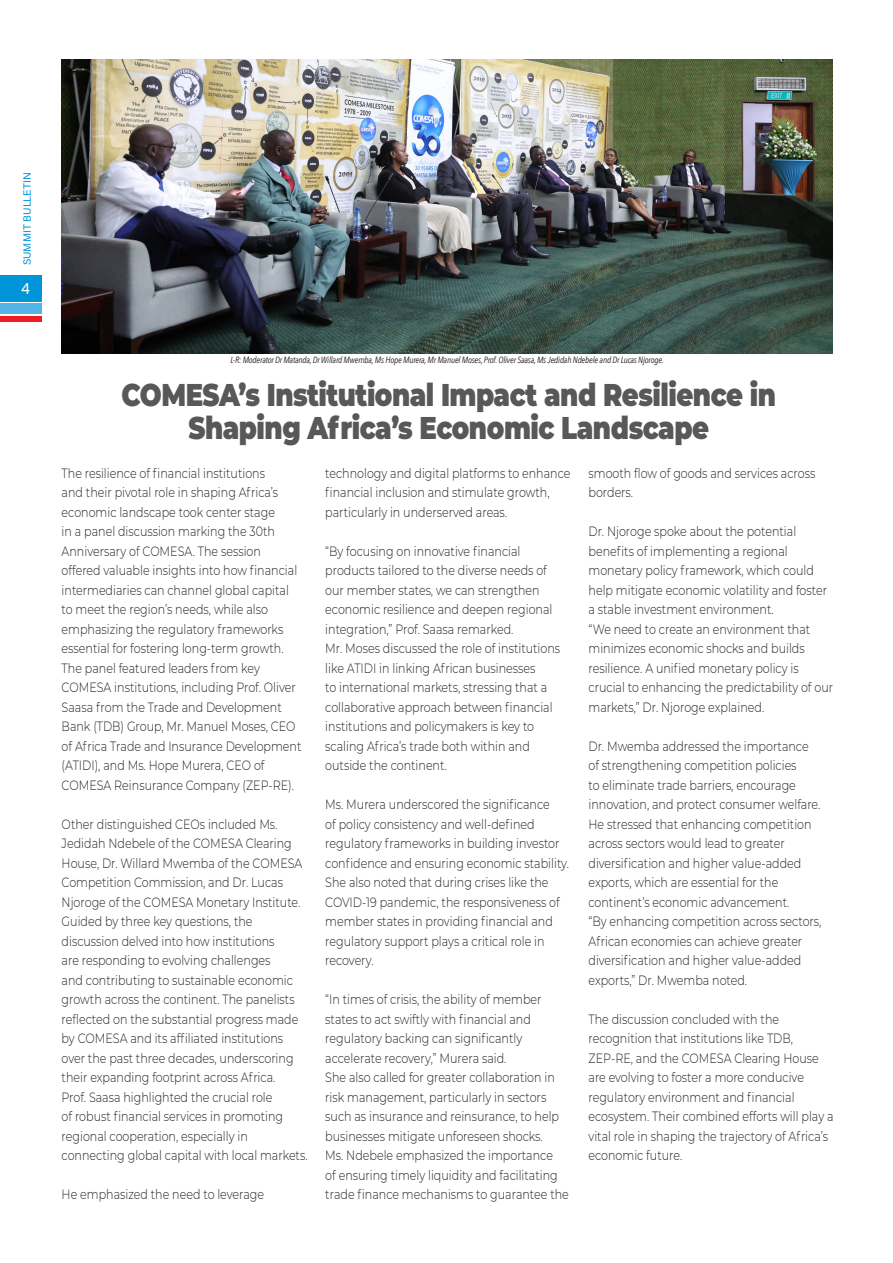
<style>
.page{position:relative;width:893px;height:1263px;background:#fff}
.page>*{position:absolute;margin:0;border:0;box-sizing:border-box;transform-origin:0 0}
.t1{font:900 31.5px/33px "Montserrat";letter-spacing:-.02em;color:#57585a;text-align:center;scale:.82 1}
.t2{font:16.5px "Acumin Variable Concept";color:#fff}
.t3{font:300 13.5px/19.5px "Montserrat";color:#231f20;scale:.82 1}
.t4{font:10.5px "Acumin Variable Concept";letter-spacing:.005em;color:#0095d9}
.t5{font:italic 9px "Avenir Next Condensed";letter-spacing:-.02em;color:#231f20}
</style>
<div class="page">
<div style="left:0;top:275px;width:42px;height:26px;background:#0095d9"></div>
<div style="left:0;top:304px;width:42px;height:10px;background:#54b4e5"></div>
<div style="left:0;top:316px;width:42px;height:5px;background:#ee1d23"></div>
<img style="left:62px;top:60px;width:771px;height:294px">
<p class="t4" style="left:20px;top:265px;width:94px;rotate:-90deg">SUMMIT BULLETIN</p>
<p class="t2" style="left:21px;top:277px;width:10px">4</p>
<p class="t5" style="left:231px;top:354px;width:435px">L-R: Moderator Dr Matanda, Dr Willard Mwemba, Ms Hope Murera, Mr Manuel Moses, Prof. Oliver Saasa, Ms Jedidah Ndebele and Dr Lucas Njoroge.</p>
<p class="t1" style="left:122px;top:376px;width:799px">COMESA’s Institutional Impact and Resilience in<br>Shaping Africa’s Economic Landscape</p>
<p class="t3" style="left:588px;top:463px;width:278px">smooth flow of goods and services across borders.</p>
<p class="t3" style="left:588px;top:521px;width:292px">Dr. Njoroge spoke about the potential benefits of implementing a regional monetary policy framework, which could help mitigate economic volatility and foster a stable investment environment.</p>
<p class="t3" style="left:588px;top:619px;width:300px">“We need to create an environment that minimizes economic shocks and builds resilience. A unified monetary policy is crucial to enhancing the predictability of our markets,” Dr. Njoroge explained.</p>
<p class="t3" style="left:588px;top:736px;width:284px">Dr. Mwemba addressed the importance of strengthening competition policies<br>to eliminate trade barriers, encourage innovation, and protect consumer welfare.<br>He stressed that enhancing competition across sectors would lead to greater diversification and higher value-added exports, which are essential for the continent’s economic advancement.</p>
<p class="t3" style="left:588px;top:911px;width:286px">“By enhancing competition across sectors, African economies can achieve greater diversification and higher value-added exports,” Dr. Mwemba noted.</p>
<p class="t3" style="left:588px;top:1009px;width:300px">The discussion concluded with the recognition that institutions like TDB, ZEP-RE, and the COMESA Clearing House are evolving to foster a more conducive regulatory environment and financial ecosystem. Their combined efforts will play a vital role in shaping the trajectory of Africa’s economic future.</p>
<p class="t3" style="left:62px;top:463px;width:289px">The resilience of financial institutions<br>and their pivotal role in shaping Africa’s economic landscape took center stage<br>in a panel discussion marking the 30th Anniversary of COMESA. The session offered valuable insights into how financial intermediaries can channel global capital to meet the region’s needs, while also emphasizing the regulatory frameworks essential for fostering long-term growth.</p>
<p class="t3" style="left:62px;top:658px;width:294px">The panel featured leaders from key COMESA institutions, including Prof. Oliver Saasa from the Trade and Development Bank (TDB) Group, Mr. Manuel Moses, CEO of Africa Trade and Insurance Development (ATIDI), and Ms. Hope Murera, CEO of COMESA Reinsurance Company (ZEP-RE).</p>
<p class="t3" style="left:62px;top:814px;width:295px">Other distinguished CEOs included Ms.<br>Jedidah Ndebele of the COMESA Clearing House, Dr. Willard Mwemba of the COMESA Competition Commission, and Dr. Lucas Njoroge of the COMESA Monetary Institute.</p>
<p class="t3" style="left:62px;top:911px;width:290px">Guided by three key questions, the discussion delved into how institutions<br>are responding to evolving challenges<br>and contributing to sustainable economic growth across the continent. The panelists reflected on the substantial progress made by COMESA and its affiliated institutions over the past three decades, underscoring their expanding footprint across Africa.</p>
<p class="t3" style="left:62px;top:1087px;width:301px">Prof. Saasa highlighted the crucial role<br>of robust financial services in promoting regional cooperation, especially in connecting global capital with local markets.</p>
<p class="t3" style="left:62px;top:1184px;width:249px">He emphasized the need to leverage</p>
<p class="t3" style="left:325px;top:463px;width:301px">technology and digital platforms to enhance financial inclusion and stimulate growth, particularly in underserved areas.</p>
<p class="t3" style="left:325px;top:541px;width:278px">“By focusing on innovative financial products tailored to the diverse needs of our member states, we can strengthen economic resilience and deepen regional integration,” Prof. Saasa remarked.</p>
<p class="t3" style="left:325px;top:638px;width:288px">Mr. Moses discussed the role of institutions like ATIDI in linking African businesses<br>to international markets, stressing that a collaborative approach between financial institutions and policymakers is key to scaling Africa’s trade both within and outside the continent.</p>
<p class="t3" style="left:325px;top:794px;width:299px">Ms. Murera underscored the significance<br>of policy consistency and well-defined regulatory frameworks in building investor confidence and ensuring economic stability.<br>She also noted that during crises like the COVID-19 pandemic, the responsiveness of member states in providing financial and regulatory support plays a critical role in recovery.</p>
<p class="t3" style="left:325px;top:989px;width:265px">“In times of crisis, the ability of member states to act swiftly with financial and regulatory backing can significantly accelerate recovery,” Murera said.</p>
<p class="t3" style="left:325px;top:1067px;width:287px">She also called for greater collaboration in risk management, particularly in sectors such as insurance and reinsurance, to help businesses mitigate unforeseen shocks.</p>
<p class="t3" style="left:325px;top:1145px;width:299px">Ms. Ndebele emphasized the importance<br>of ensuring timely liquidity and facilitating trade finance mechanisms to guarantee the</p>
</div>
